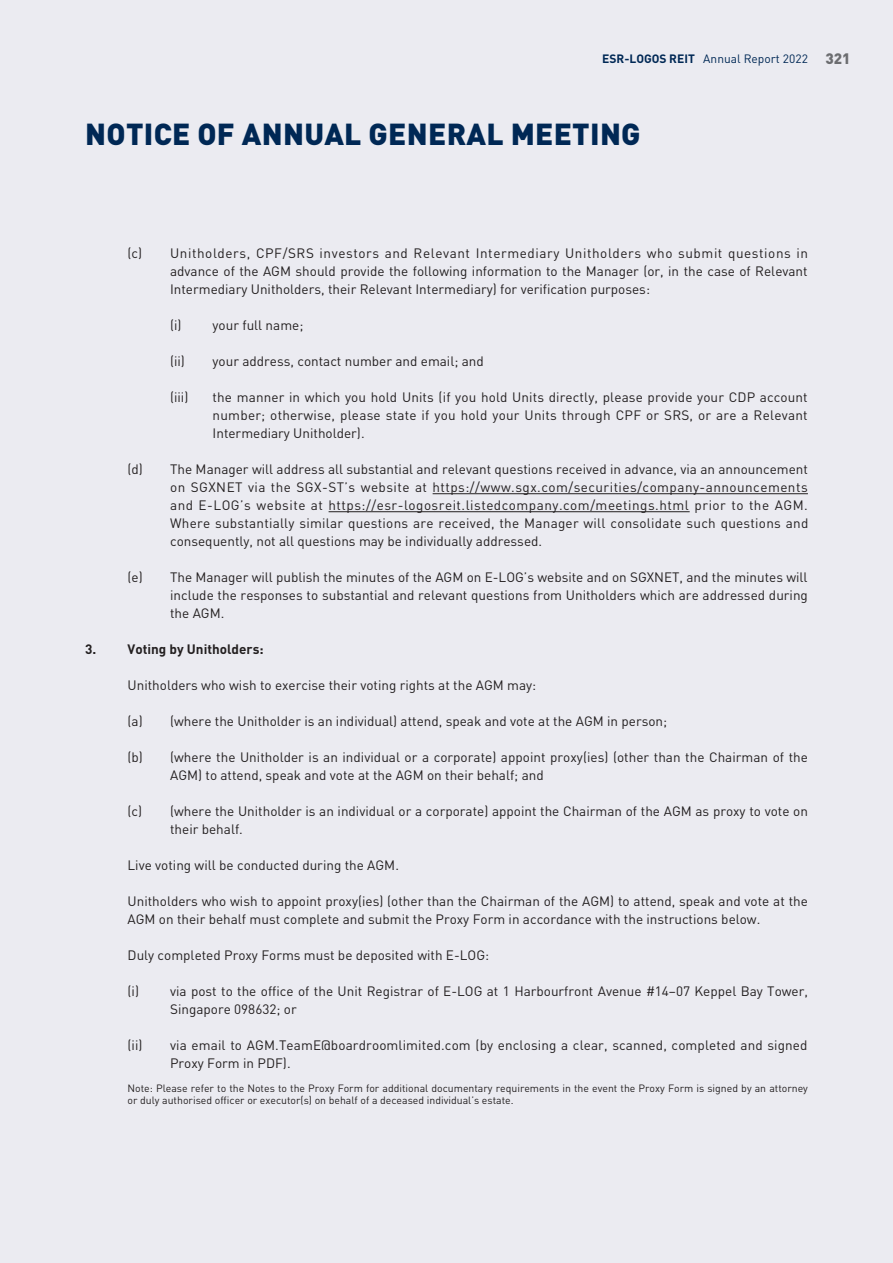
<style>
.page{position:relative;width:893px;height:1263px;background:#ebebf1}
.page>*{position:absolute;margin:0;border:0;box-sizing:border-box;transform-origin:0 0}
.t1{font:900 30px "DIN Pro";letter-spacing:.01em;color:#002855}
.t2{font:900 15px "DIN Pro";color:#6c6d70}
.t3{font:13.5px/18px "DIN Pro";color:#231f20}
.t4{font:700 13.5px "DIN Pro";color:#231f20}
.t5{font:12px "DIN Pro";color:#002855}
.t6{font:10.5px/12px "DIN Pro";color:#231f20}
.s1{font-weight:700}
</style>
<div class="page">
<hr style="left:433px;top:493px;width:375px;height:1px;background:#231f20">
<hr style="left:329px;top:511px;width:361px;height:1px;background:#231f20">
<p class="t5" style="left:602px;top:50px;width:207px"><span class="s1">ESR-LOGOS REIT</span> Annual Report 2022</p>
<p class="t2" style="left:825px;top:48px;width:27px">321</p>
<h1 class="t1" style="left:85px;top:114px;width:557px">NOTICE OF ANNUAL GENERAL MEETING</h1>
<p class="t3" style="left:170px;top:244px;width:639px;text-align:justify;text-indent:-43px">(c) Unitholders, CPF/SRS investors and Relevant Intermediary Unitholders who submit questions in advance of the AGM should provide the following information to the Manager (or, in the case of Relevant Intermediary Unitholders, their Relevant Intermediary) for verification purposes:</p>
<p class="t3" style="left:170px;top:316px;width:135px">(i) your full name;</p>
<p class="t3" style="left:170px;top:352px;width:315px">(ii) your address, contact number and email; and</p>
<p class="t3" style="left:170px;top:388px;width:20px">(iii)</p>
<p class="t3" style="left:213px;top:388px;width:597px;text-align:justify">the manner in which you hold Units (if you hold Units directly, please provide your CDP account number; otherwise, please state if you hold your Units through CPF or SRS, or are a Relevant Intermediary Unitholder).</p>
<p class="t3" style="left:170px;top:460px;width:640px;text-align:justify;text-indent:-43px">(d) The Manager will address all substantial and relevant questions received in advance, via an announcement on SGXNET via the SGX-ST’s website at https://www.sgx.com/securities/company-announcements and E-LOG’s website at https://esr-logosreit.listedcompany.com/meetings.html prior to the AGM.<br>Where substantially similar questions are received, the Manager will consolidate such questions and consequently, not all questions may be individually addressed.</p>
<p class="t3" style="left:170px;top:568px;width:639px;text-align:justify;text-indent:-43px">(e) The Manager will publish the minutes of the AGM on E-LOG’s website and on SGXNET, and the minutes will include the responses to substantial and relevant questions from Unitholders which are addressed during the AGM.</p>
<p class="t4" style="left:85px;top:640px;width:180px">3. Voting by Unitholders:</p>
<p class="t3" style="left:128px;top:676px;width:410px">Unitholders who wish to exercise their voting rights at the AGM may:</p>
<p class="t3" style="left:128px;top:712px;width:541px">(a) (where the Unitholder is an individual) attend, speak and vote at the AGM in person;</p>
<p class="t3" style="left:170px;top:748px;width:639px;text-indent:-43px">(b) (where the Unitholder is an individual or a corporate) appoint proxy(ies) (other than the Chairman of the<br>AGM) to attend, speak and vote at the AGM on their behalf; and</p>
<p class="t3" style="left:170px;top:802px;width:639px;text-indent:-43px">(c) (where the Unitholder is an individual or a corporate) appoint the Chairman of the AGM as proxy to vote on their behalf.</p>
<p class="t3" style="left:128px;top:856px;width:273px">Live voting will be conducted during the AGM.</p>
<p class="t3" style="left:128px;top:892px;width:682px">Unitholders who wish to appoint proxy(ies) (other than the Chairman of the AGM) to attend, speak and vote at the<br>AGM on their behalf must complete and submit the Proxy Form in accordance with the instructions below.</p>
<p class="t3" style="left:128px;top:946px;width:363px">Duly completed Proxy Forms must be deposited with E-LOG:</p>
<p class="t3" style="left:170px;top:982px;width:639px;text-indent:-43px">(i) via post to the office of the Unit Registrar of E-LOG at 1 Harbourfront Avenue #14–07 Keppel Bay Tower,<br>Singapore 098632; or</p>
<p class="t3" style="left:170px;top:1036px;width:639px;text-indent:-43px">(ii) via email to AGM.TeamE@boardroomlimited.com (by enclosing a clear, scanned, completed and signed<br>Proxy Form in PDF).</p>
<p class="t6" style="left:128px;top:1082px;width:682px">Note: Please refer to the Notes to the Proxy Form for additional documentary requirements in the event the Proxy Form is signed by an attorney or duly authorised officer or executor(s) on behalf of a deceased individual’s estate.</p>
</div>
